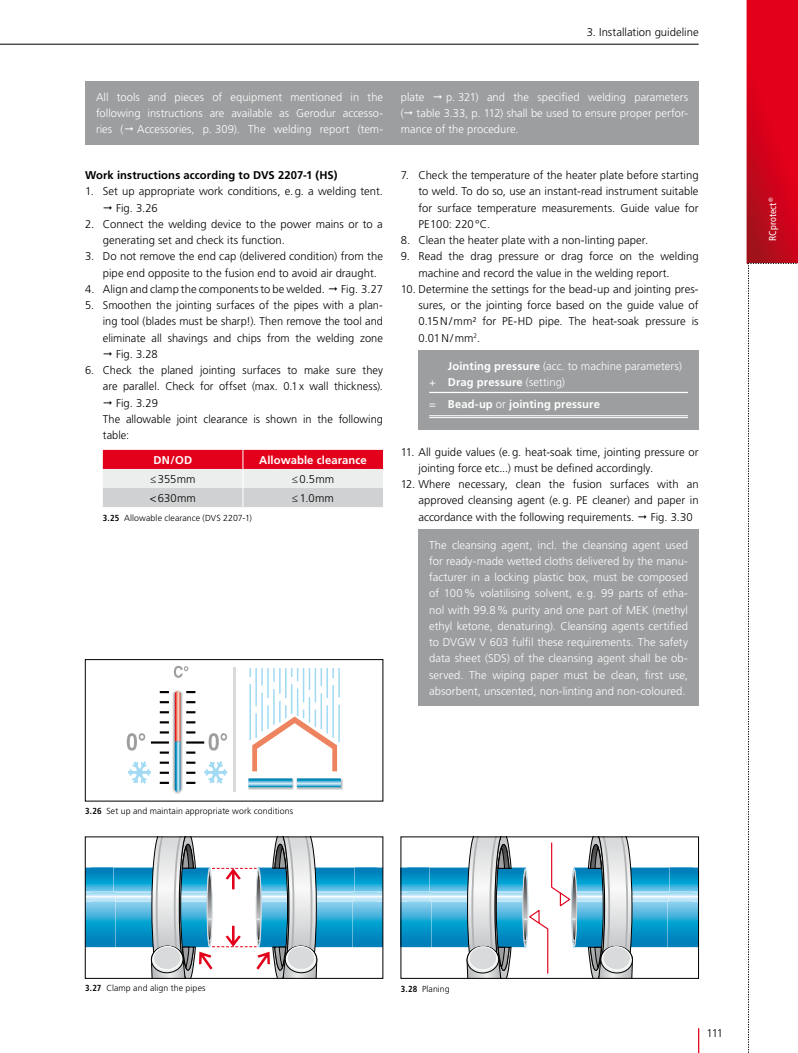
<style>
.page{position:relative;width:798px;height:1053px;background:#fff}
.page>*{position:absolute;margin:0;border:0;box-sizing:border-box;transform-origin:0 0}
.t1{font:300 11.25px/16.2px "Frutiger LT Std";color:#000}
.t2{font:300 11.25px/16.2px "Frutiger LT Std";letter-spacing:.005em;color:#fff;text-align:justify}
.t3{font:700 11.25px "Frutiger LT Std";letter-spacing:.01em;color:#fff}
.t4{font:700 11.25px "Frutiger LT Std";letter-spacing:.01em;color:#000}
.t5{font:condensed 10px "Frutiger LT Std";letter-spacing:.01em;color:#fff}
.t6{font:300 8.75px "Frutiger LT Std";letter-spacing:.01em;color:#000}
.s1{font-weight:700;font-stretch:condensed}
.s2{font-weight:700}
.s3{font-weight:300}
</style>
<div class="page">
<hr style="left:697px;top:1028px;width:2px;height:24px;background:#e2001a">
<hr style="left:0;top:44px;width:698px;height:1px;background:#000">
<svg style="left:103px;top:450px;width:280px;height:57px;background:#df959e"></svg>
<img style="left:248px;top:787px;width:46px;height:2px">
<img style="left:296px;top:779px;width:46px;height:10px">
<svg style="left:248px;top:778px;width:93px;height:9px"></svg>
<svg style="left:174px;top:665px;width:14px;height:12px"></svg>
<hr style="left:233px;top:667px;width:3px;height:124px;background:#d9dadb">
<svg style="left:249px;top:668px;width:91px;height:103px"></svg>
<svg style="left:127px;top:690px;width:100px;height:104px"></svg>
<div style="left:85px;top:659px;width:298px;height:142px;border:1px solid #000"></div>
<div style="left:85px;top:81px;width:613px;height:64px;background:#9c9e9f"></div>
<div style="left:418px;top:350px;width:280px;height:80px;background:#9c9e9f"></div>
<hr style="left:429px;top:392px;width:258px;height:1px;background:#fff">
<hr style="left:429px;top:415px;width:258px;height:1px;background:#fff">
<hr style="left:429px;top:417px;width:258px;height:1px;background:#fff">
<div style="left:418px;top:529px;width:280px;height:176px;background:#9c9e9f"></div>
<img style="left:317px;top:867px;width:35px;height:81px">
<img style="left:352px;top:867px;width:29px;height:81px">
<img style="left:116px;top:867px;width:35px;height:81px">
<img style="left:87px;top:867px;width:29px;height:81px">
<svg style="left:151px;top:838px;width:166px;height:138px"></svg>
<img style="left:576px;top:867px;width:91px;height:81px">
<img style="left:667px;top:867px;width:29px;height:81px">
<svg style="left:588px;top:838px;width:44px;height:138px;background:#a3b8c1"></svg>
<img style="left:431px;top:867px;width:91px;height:81px">
<img style="left:402px;top:867px;width:29px;height:81px">
<svg style="left:466px;top:838px;width:45px;height:138px;background:#a2b8c1"></svg>
<svg style="left:522px;top:842px;width:54px;height:132px"></svg>
<svg style="left:746px;top:0;width:51px;height:264px;background:#d40b22"></svg>
<svg style="left:747px;top:263px;width:50px;height:789px"></svg>
<p class="t1" style="left:586px;top:24px;width:113px">3. Installation guideline</p>
<p class="t2" style="left:96px;top:89px;width:288px">All tools and pieces of equipment mentioned in the following instructions are available as Gerodur accesso&shy;ries ( Accessories, p. 309). The welding report (tem-</p>
<p class="t2" style="left:401px;top:89px;width:25px">plate</p>
<p class="t2" style="left:401px;top:89px;width:288px;text-indent:45px">p. 321) and the specified welding parameters ( table 3.33, p. 112) shall be used to ensure proper perfor&shy;mance of the procedure.</p>
<p class="t4" style="left:85px;top:168px;width:254px">Work instructions according to DVS 2207-1 (HS)</p>
<p class="t1" style="left:116px;top:183px;width:268px;text-indent:-31px">1. Set up appropriate work conditions, e.g. a welding tent.<br>Fig. 3.26</p>
<p class="t1" style="left:103px;top:216px;width:281px;text-indent:-18px">2. Connect the welding device to the power mains or to a generating set and check its function.</p>
<p class="t1" style="left:103px;top:248px;width:281px;text-indent:-18px">3. Do not remove the end cap (delivered condition) from the pipe end opposite to the fusion end to avoid air draught.</p>
<p class="t1" style="left:85px;top:281px;width:241px">4. Align and clamp the components to be welded.</p>
<p class="t1" style="left:341px;top:281px;width:43px">Fig. 3.27</p>
<p class="t1" style="left:85px;top:297px;width:299px">5. Smoothen the jointing surfaces of the pipes with a plan-</p>
<p class="t1" style="left:103px;top:313px;width:281px">ing tool (blades must be sharp!). Then remove the tool and</p>
<p class="t1" style="left:103px;top:330px;width:281px">eliminate all shavings and chips from the welding zone</p>
<p class="t1" style="left:116px;top:346px;width:43px">Fig. 3.28</p>
<p class="t1" style="left:85px;top:362px;width:299px">6. Check the planed jointing surfaces to make sure they</p>
<p class="t1" style="left:103px;top:378px;width:281px">are parallel. Check for offset (max. 0.1x wall thickness).</p>
<p class="t1" style="left:116px;top:395px;width:43px">Fig. 3.29</p>
<p class="t1" style="left:103px;top:411px;width:281px">The allowable joint clearance is shown in the following</p>
<p class="t1" style="left:103px;top:427px;width:28px">table:</p>
<p class="t3" style="left:153px;top:453px;width:40px">DN/OD</p>
<p class="t3" style="left:259px;top:453px;width:109px">Allowable clearance</p>
<p class="t1" style="left:150px;top:471px;width:47px">≤355mm</p>
<p class="t1" style="left:291px;top:471px;width:44px">≤0.5mm</p>
<p class="t1" style="left:150px;top:490px;width:48px">&lt;630mm</p>
<p class="t1" style="left:292px;top:490px;width:43px">≤1.0mm</p>
<p class="t6" style="left:103px;top:512px;width:150px"><span class="s1">3.25</span> Allowable clearance (DVS 2207-1)</p>
<p class="t1" style="left:418px;top:167px;width:281px;text-align:justify;text-indent:-18px">7. Check the temperature of the heater plate before starting to weld. To do so, use an instant-read instrument suitable for surface temperature measurements. Guide value for PE100: 220°C.</p>
<p class="t1" style="left:400px;top:232px;width:249px">8. Clean the heater plate with a non-linting paper.</p>
<p class="t1" style="left:418px;top:248px;width:281px;text-indent:-18px">9. Read the drag pressure or drag force on the welding machine and record the value in the welding report.</p>
<p class="t1" style="left:418px;top:281px;width:281px;text-align:justify;text-indent:-18px">10. Determine the settings for the bead-up and jointing pres&shy;sures, or the jointing force based on the guide value of 0.15N/mm² for PE-HD pipe. The heat-soak pressure is 0.01N/mm<sup>2</sup>.</p>
<p class="t2" style="left:429px;top:358px;width:254px;text-indent:19px"><span class="s2">Jointing pressure</span> (acc. to machine parameters) + <span class="s2">Drag pressure</span> (setting)</p>
<p class="t3" style="left:429px;top:398px;width:172px"><span class="s3">=</span> Bead-up <span class="s3">or</span> jointing pressure</p>
<p class="t1" style="left:418px;top:443px;width:281px;text-indent:-18px">11. All guide values (e.g. heat-soak time, jointing pressure or jointing force etc...) must be defined accordingly.</p>
<p class="t1" style="left:418px;top:476px;width:281px;text-align:justify;text-indent:-18px">12. Where necessary, clean the fusion surfaces with an approved cleansing agent (e.g. PE cleaner) and paper in accordance with the following requirements.</p>
<p class="t1" style="left:650px;top:508px;width:43px">Fig. 3.30</p>
<p class="t2" style="left:429px;top:536px;width:260px">The cleansing agent, incl. the cleansing agent used for ready-made wetted cloths delivered by the manu&shy;facturer in a locking plastic box, must be composed of 100% volatilising solvent, e.g. 99 parts of etha&shy;nol with 99.8% purity and one part of MEK (methyl ethyl ketone, denaturing). Cleansing agents certified to DVGW V 603 fulfil these requirements. The safety data sheet (SDS) of the cleansing agent shall be ob&shy;served. The wiping paper must be clean, first use, absorbent, unscented, non-linting and non-coloured.</p>
<p class="t6" style="left:85px;top:806px;width:209px"><span class="s1">3.26</span> Set up and maintain appropriate work conditions</p>
<p class="t5" style="left:766px;top:241px;width:45px;rotate:-90deg">RCprotect<sup>®</sup></p>
<p class="t6" style="left:85px;top:983px;width:122px"><span class="s1">3.27</span> Clamp and align the pipes</p>
<p class="t6" style="left:400px;top:983px;width:50px"><span class="s1">3.28</span> Planing</p>
<p class="t1" style="left:706px;top:1024px;width:18px">111</p>
</div>
